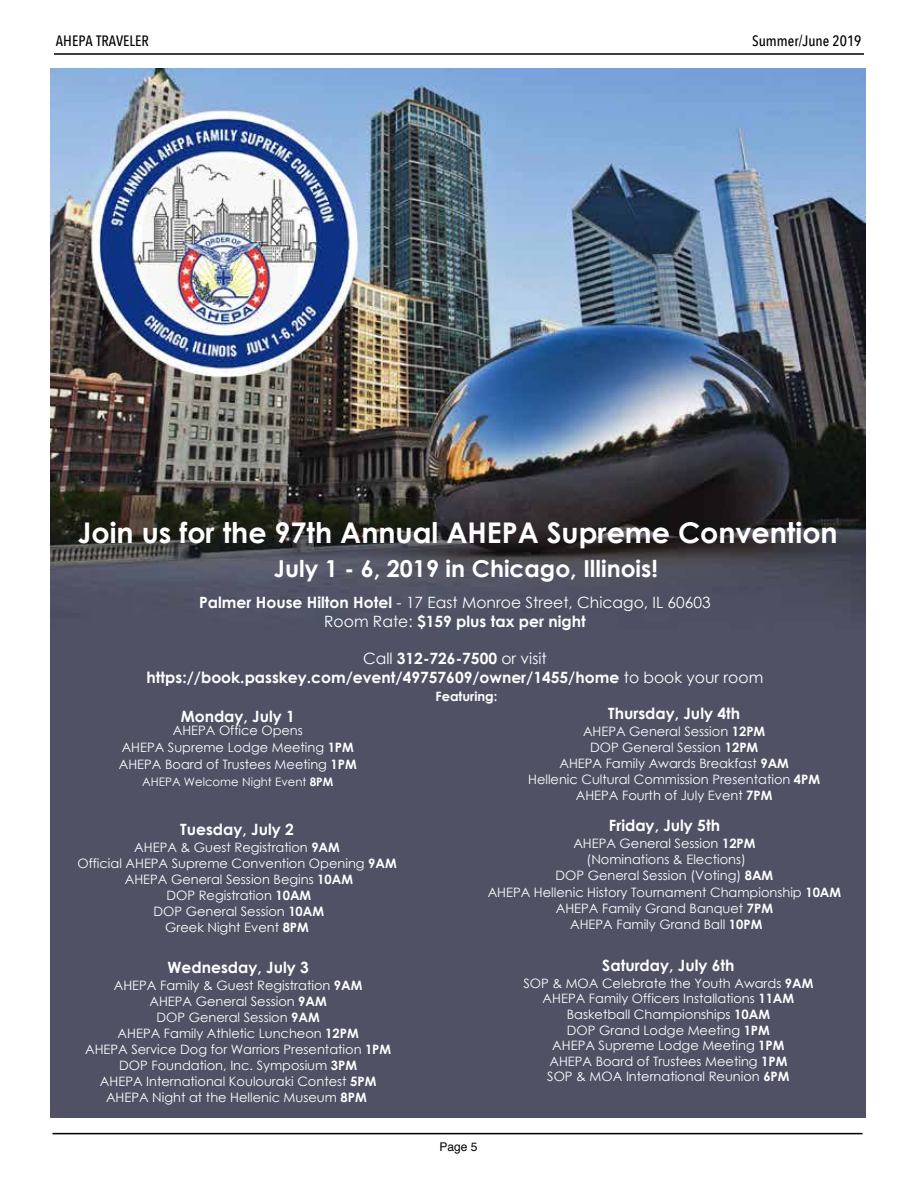
<style>
.page{position:relative;width:918px;height:1188px;background:#fff}
.page>*{position:absolute;margin:0;border:0;box-sizing:border-box;transform-origin:0 0}
.t1{font:700 28.5px "Century Gothic";color:#fff}
.t2{font:700 23.4px "Century Gothic";color:#fff}
.t3{font:700 15.6px/18.6px "Century Gothic";color:#fff;text-align:center}
.t4{font:15.6px/18.6px "Century Gothic";color:#fff;text-align:center}
.t5{font:500 15px "Avenir Next Condensed";color:#000}
.t6{font:12.9px/15.9px "Century Gothic";color:#fff;text-align:center}
.t7{font:700 12.9px "Century Gothic";color:#fff}
.t8{font:12px "Helvetica";color:#000}
.t9{font:11.7px "Century Gothic";color:#fff}
.s1{font-weight:700}
.s2{font-weight:400}
</style>
<div class="page">
<hr style="left:54px;top:53px;width:810px;height:2px;background:#000">
<hr style="left:52px;top:1133px;width:810px;height:1px;background:#000">
<img style="left:50px;top:69px;width:816px;height:1049px">
<p class="t5" style="left:56px;top:31px;width:94px">AHEPA TRAVELER</p>
<p class="t5" style="left:752px;top:31px;width:111px">Summer/June 2019</p>
<h1 class="t1" style="left:78px;top:511px;width:761px">Join us for the 97th Annual AHEPA Supreme Convention</h1>
<h2 class="t2" style="left:274px;top:550px;width:386px">July 1 - 6, 2019 in Chicago, Illinois!</h2>
<p class="t4" style="left:199px;top:593px;width:513px"><span class="s1">Palmer House Hilton Hotel</span> - 17 East Monroe Street, Chicago, IL 60603<br>Room Rate: <span class="s1">$159 plus tax per night</span></p>
<p class="t3" style="left:147px;top:649px;width:618px"><span class="s2">Call</span> 312-726-7500 <span class="s2">or visit </span>https://book.passkey.com/event/49757609/owner/1455/home <span class="s2">to book your room</span></p>
<p class="t7" style="left:436px;top:686px;width:63px">Featuring:</p>
<p class="t3" style="left:181px;top:707px;width:116px">Monday, July 1</p>
<p class="t6" style="left:119px;top:722px;width:239px;line-height:16.6px">AHEPA Office Opens<br>AHEPA Supreme Lodge Meeting <span class="s1">1PM<br></span>AHEPA Board of Trustees Meeting <span class="s1">1PM</span></p>
<p class="t9" style="left:142px;top:773px;width:192px">AHEPA Welcome Night Event <span class="s1">8PM</span></p>
<p class="t3" style="left:180px;top:820px;width:115px">Tuesday, July 2</p>
<p class="t6" style="left:78px;top:840px;width:321px">AHEPA &amp; Guest Registration <span class="s1">9AM<br></span>Official AHEPA Supreme Convention Opening <span class="s1">9AM<br></span>AHEPA General Session Begins <span class="s1">10AM<br></span>DOP Registration <span class="s1">10AM<br></span>DOP General Session <span class="s1">10AM<br></span>Greek Night Event <span class="s1">8PM</span></p>
<p class="t3" style="left:168px;top:957px;width:143px">Wednesday, July 3</p>
<p class="t6" style="left:85px;top:977px;width:308px">AHEPA Family &amp; Guest Registration <span class="s1">9AM<br></span>AHEPA General Session <span class="s1">9AM<br></span>DOP General Session <span class="s1">9AM<br></span>AHEPA Family Athletic Luncheon <span class="s1">12PM<br></span>AHEPA Service Dog for Warriors Presentation <span class="s1">1PM </span>DOP Foundation, Inc. Symposium <span class="s1">3PM<br></span>AHEPA International Koulouraki Contest <span class="s1">5PM </span>AHEPA Night at the Hellenic Museum <span class="s1">8PM</span></p>
<p class="t3" style="left:608px;top:703px;width:133px">Thursday, July 4th</p>
<p class="t6" style="left:528px;top:723px;width:294px">AHEPA General Session <span class="s1">12PM<br></span>DOP General Session <span class="s1">12PM<br></span>AHEPA Family Awards Breakfast <span class="s1">9AM<br></span>Hellenic Cultural Commission Presentation <span class="s1">4PM<br></span>AHEPA Fourth of July Event <span class="s1">7PM</span></p>
<p class="t3" style="left:609px;top:815px;width:113px">Friday, July 5th</p>
<p class="t6" style="left:488px;top:835px;width:355px">AHEPA General Session <span class="s1">12PM<br></span>(Nominations &amp; Elections)<br>DOP General Session (Voting) <span class="s1">8AM<br></span>AHEPA Hellenic History Tournament Championship <span class="s1">10AM </span>AHEPA Family Grand Banquet <span class="s1">7PM<br></span>AHEPA Family Grand Ball <span class="s1">10PM</span></p>
<p class="t3" style="left:602px;top:956px;width:134px">Saturday, July 6th</p>
<p class="t6" style="left:523px;top:975px;width:292px">SOP &amp; MOA Celebrate the Youth Awards <span class="s1">9AM </span>AHEPA Family Officers Installations <span class="s1">11AM </span>Basketball Championships <span class="s1">10AM<br></span>DOP Grand Lodge Meeting <span class="s1">1PM<br></span>AHEPA Supreme Lodge Meeting <span class="s1">1PM<br></span>AHEPA Board of Trustees Meeting <span class="s1">1PM<br></span>SOP &amp; MOA International Reunion <span class="s1">6PM</span></p>
<p class="t8" style="left:439px;top:1138px;width:40px">Page 5</p>
</div>
